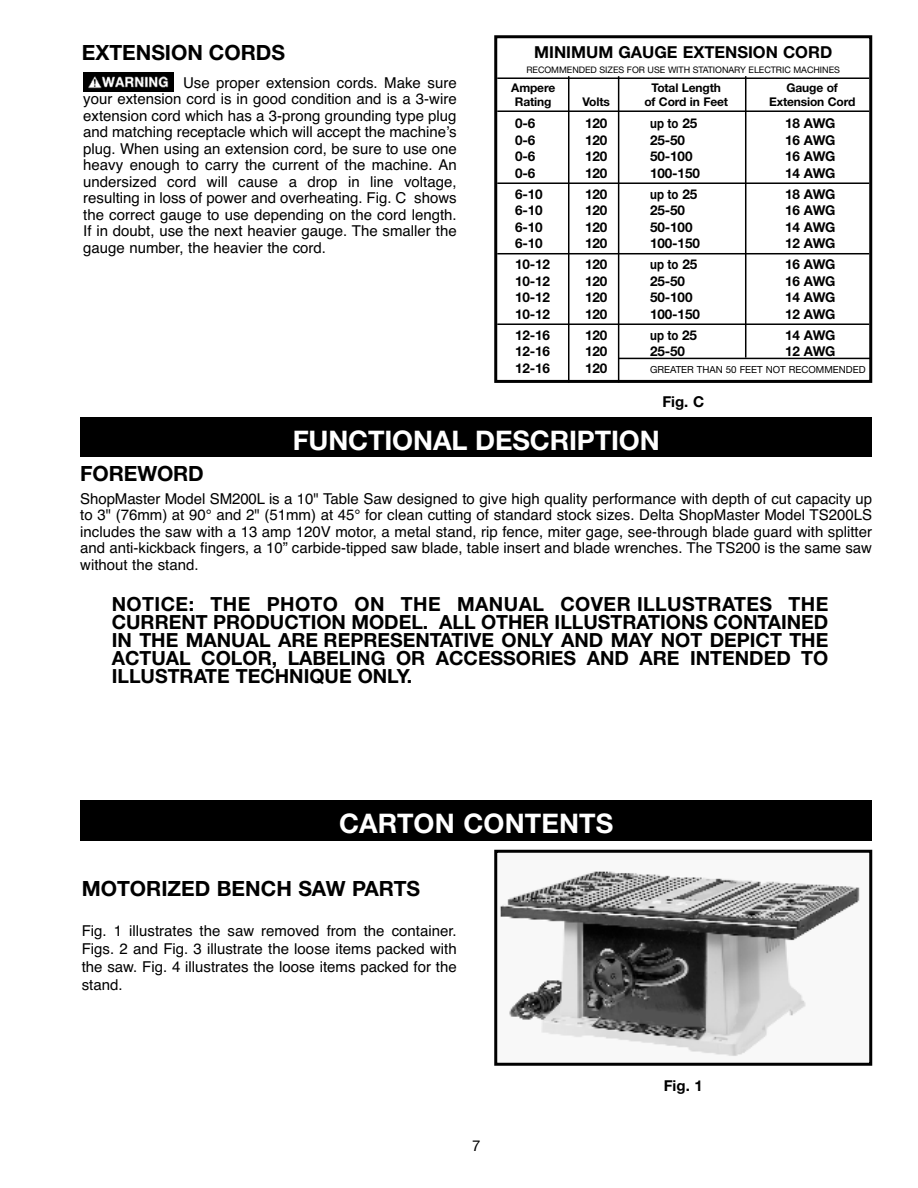
<style>
.page{position:relative;width:918px;height:1188px;background:#fff}
.page>*{position:absolute;margin:0;border:0;box-sizing:border-box;transform-origin:0 0}
.t1{font:700 27px "Helvetica Neue";letter-spacing:-.005em;color:#fff}
.t2{font:700 21px "Helvetica Neue";color:#000}
.t3{font:700 19.5px/18px "Helvetica Neue";color:#000;text-align:justify}
.t4{font:700 16.5px "Helvetica Neue";color:#000}
.t5{font:15px/16.5px "Helvetica";color:#000;text-align:justify}
.t6{font:700 15px "Helvetica Neue";color:#000}
.t7{font:15px "Helvetica Neue";color:#000}
.t8{font:700 13.5px "Helvetica Neue";letter-spacing:-.01em;color:#000}
.t9{font:700 13.5px "Helvetica Neue";letter-spacing:-.01em;color:#000;scale:.85 1}
.t10{font:700 12px "Helvetica Neue";letter-spacing:-.01em;color:#000}
.t11{font:9.75px "Helvetica Neue";color:#000}
.t12{font:9px "Helvetica Neue";letter-spacing:-.005em;color:#000}
</style>
<div class="page">
<div style="left:80px;top:418px;width:792px;height:39px;background:#000"></div>
<img style="left:83px;top:72px;width:90px;height:19px">
<hr style="left:497px;top:77px;width:372px;height:2px;background:#000">
<hr style="left:497px;top:110px;width:372px;height:2px;background:#000">
<hr style="left:497px;top:182px;width:372px;height:2px;background:#000">
<hr style="left:497px;top:253px;width:372px;height:1px;background:#000">
<hr style="left:497px;top:323px;width:372px;height:2px;background:#000">
<div style="left:494px;top:35px;width:378px;height:348px;border:3px solid #000"></div>
<hr style="left:568px;top:76px;width:1px;height:306px;background:#000">
<hr style="left:618px;top:76px;width:1px;height:306px;background:#000">
<hr style="left:745px;top:76px;width:1px;height:282px;background:#000">
<hr style="left:619px;top:358px;width:252px;height:1px;background:#000">
<img style="left:499px;top:871px;width:361px;height:185px">
<div style="left:494px;top:850px;width:378px;height:216px;border:3px solid #000"></div>
<div style="left:80px;top:800px;width:792px;height:40px;background:#000"></div>
<h2 class="t2" style="left:82px;top:45px;width:205px">EXTENSION CORDS</h2>
<p class="t5" style="left:83px;top:76px;width:375px;text-indent:100px">Use proper extension cords. Make sure your extension cord is in good condition and is a 3-wire extension cord which has a 3-prong grounding type plug and matching receptacle which will accept the machine’s plug. When using an extension cord, be sure to use one heavy enough to carry the current of the machine. An undersized cord will cause a drop in line voltage, resulting in loss of power and overheating. Fig. C shows the correct gauge to use depending on the cord length.<br>If in doubt, use the next heavier gauge. The smaller the gauge number, the heavier the cord.</p>
<p class="t4" style="left:534px;top:46px;width:300px">MINIMUM GAUGE EXTENSION CORD</p>
<p class="t12" style="left:527px;top:67px;width:315px">RECOMMENDED SIZES FOR USE WITH STATIONARY ELECTRIC MACHINES</p>
<p class="t10" style="left:511px;top:84px;width:45px">Ampere</p>
<p class="t10" style="left:651px;top:84px;width:71px">Total Length</p>
<p class="t10" style="left:787px;top:84px;width:53px">Gauge of</p>
<p class="t10" style="left:515px;top:97px;width:38px">Rating</p>
<p class="t10" style="left:583px;top:97px;width:29px">Volts</p>
<p class="t10" style="left:644px;top:97px;width:85px">of Cord in Feet</p>
<p class="t10" style="left:769px;top:97px;width:88px">Extension Cord</p>
<p class="t8" style="left:515px;top:119px;width:22px">0-6</p>
<p class="t8" style="left:585px;top:119px;width:24px">120</p>
<p class="t9" style="left:650px;top:119px;width:57px">up to 25</p>
<p class="t8" style="left:785px;top:119px;width:52px">18 AWG</p>
<p class="t8" style="left:515px;top:135px;width:22px">0-6</p>
<p class="t8" style="left:585px;top:135px;width:24px">120</p>
<p class="t8" style="left:650px;top:135px;width:36px">25-50</p>
<p class="t8" style="left:785px;top:135px;width:52px">16 AWG</p>
<p class="t8" style="left:515px;top:152px;width:22px">0-6</p>
<p class="t8" style="left:585px;top:152px;width:24px">120</p>
<p class="t8" style="left:650px;top:152px;width:44px">50-100</p>
<p class="t8" style="left:785px;top:152px;width:52px">16 AWG</p>
<p class="t8" style="left:515px;top:168px;width:22px">0-6</p>
<p class="t8" style="left:585px;top:168px;width:24px">120</p>
<p class="t8" style="left:650px;top:168px;width:51px">100-150</p>
<p class="t8" style="left:785px;top:168px;width:52px">14 AWG</p>
<p class="t8" style="left:515px;top:189px;width:29px">6-10</p>
<p class="t8" style="left:585px;top:189px;width:24px">120</p>
<p class="t9" style="left:650px;top:189px;width:57px">up to 25</p>
<p class="t8" style="left:785px;top:189px;width:52px">18 AWG</p>
<p class="t8" style="left:515px;top:206px;width:29px">6-10</p>
<p class="t8" style="left:585px;top:206px;width:24px">120</p>
<p class="t8" style="left:650px;top:206px;width:36px">25-50</p>
<p class="t8" style="left:785px;top:206px;width:52px">16 AWG</p>
<p class="t8" style="left:515px;top:222px;width:29px">6-10</p>
<p class="t8" style="left:585px;top:222px;width:24px">120</p>
<p class="t8" style="left:650px;top:222px;width:44px">50-100</p>
<p class="t8" style="left:785px;top:222px;width:52px">14 AWG</p>
<p class="t8" style="left:515px;top:239px;width:29px">6-10</p>
<p class="t8" style="left:585px;top:239px;width:24px">120</p>
<p class="t8" style="left:650px;top:239px;width:51px">100-150</p>
<p class="t8" style="left:785px;top:239px;width:52px">12 AWG</p>
<p class="t8" style="left:515px;top:260px;width:36px">10-12</p>
<p class="t8" style="left:585px;top:260px;width:24px">120</p>
<p class="t9" style="left:650px;top:260px;width:57px">up to 25</p>
<p class="t8" style="left:785px;top:260px;width:52px">16 AWG</p>
<p class="t8" style="left:515px;top:276px;width:36px">10-12</p>
<p class="t8" style="left:585px;top:276px;width:24px">120</p>
<p class="t8" style="left:650px;top:276px;width:36px">25-50</p>
<p class="t8" style="left:785px;top:276px;width:52px">16 AWG</p>
<p class="t8" style="left:515px;top:293px;width:36px">10-12</p>
<p class="t8" style="left:585px;top:293px;width:24px">120</p>
<p class="t8" style="left:650px;top:293px;width:44px">50-100</p>
<p class="t8" style="left:785px;top:293px;width:52px">14 AWG</p>
<p class="t8" style="left:515px;top:309px;width:36px">10-12</p>
<p class="t8" style="left:585px;top:309px;width:24px">120</p>
<p class="t8" style="left:650px;top:309px;width:51px">100-150</p>
<p class="t8" style="left:785px;top:309px;width:52px">12 AWG</p>
<p class="t8" style="left:515px;top:330px;width:36px">12-16</p>
<p class="t8" style="left:585px;top:330px;width:24px">120</p>
<p class="t9" style="left:650px;top:330px;width:56px">up to 25</p>
<p class="t8" style="left:785px;top:330px;width:52px">14 AWG</p>
<p class="t8" style="left:515px;top:347px;width:36px">12-16</p>
<p class="t8" style="left:585px;top:347px;width:24px">120</p>
<p class="t8" style="left:650px;top:347px;width:36px">25-50</p>
<p class="t8" style="left:785px;top:347px;width:52px">12 AWG</p>
<p class="t8" style="left:515px;top:363px;width:36px">12-16</p>
<p class="t8" style="left:585px;top:363px;width:24px">120</p>
<p class="t11" style="left:650px;top:366px;width:217px">GREATER THAN 50 FEET NOT RECOMMENDED</p>
<p class="t6" style="left:662px;top:396px;width:43px">Fig. C</p>
<h1 class="t1" style="left:293px;top:431px;width:369px">FUNCTIONAL DESCRIPTION</h1>
<h2 class="t2" style="left:80px;top:466px;width:125px">FOREWORD</h2>
<p class="t5" style="left:80px;top:492px;width:793px">ShopMaster Model SM200L is a 10" Table Saw designed to give high quality performance with depth of cut capacity up to 3" (76mm) at 90° and 2" (51mm) at 45° for clean cutting of standard stock sizes. Delta ShopMaster Model TS200LS includes the saw with a 13 amp 120V motor, a metal stand, rip fence, miter gage, see-through blade guard with splitter and anti-kickback fingers, a 10” carbide-tipped saw blade, table insert and blade wrenches. The TS200 is the same saw without the stand.</p>
<p class="t3" style="left:112px;top:597px;width:718px">NOTICE: THE PHOTO ON THE MANUAL COVER ILLUSTRATES THE CURRENT PRODUCTION MODEL. ALL OTHER ILLUSTRATIONS CONTAINED IN THE MANUAL ARE REPRESENTATIVE ONLY AND MAY NOT DEPICT THE ACTUAL COLOR, LABELING OR ACCESSORIES AND ARE INTENDED TO ILLUSTRATE TECHNIQUE ONLY.</p>
<h1 class="t1" style="left:339px;top:813px;width:276px">CARTON CONTENTS</h1>
<h2 class="t2" style="left:82px;top:881px;width:340px">MOTORIZED BENCH SAW PARTS</h2>
<p class="t5" style="left:82px;top:923px;width:377px;line-height:18px">Fig. 1 illustrates the saw removed from the container.<br>Figs. 2 and Fig. 3 illustrate the loose items packed with the saw. Fig. 4 illustrates the loose items packed for the stand.</p>
<p class="t7" style="left:472px;top:1140px;width:10px">7</p>
<p class="t6" style="left:664px;top:1080px;width:41px">Fig. 1</p>
</div>
